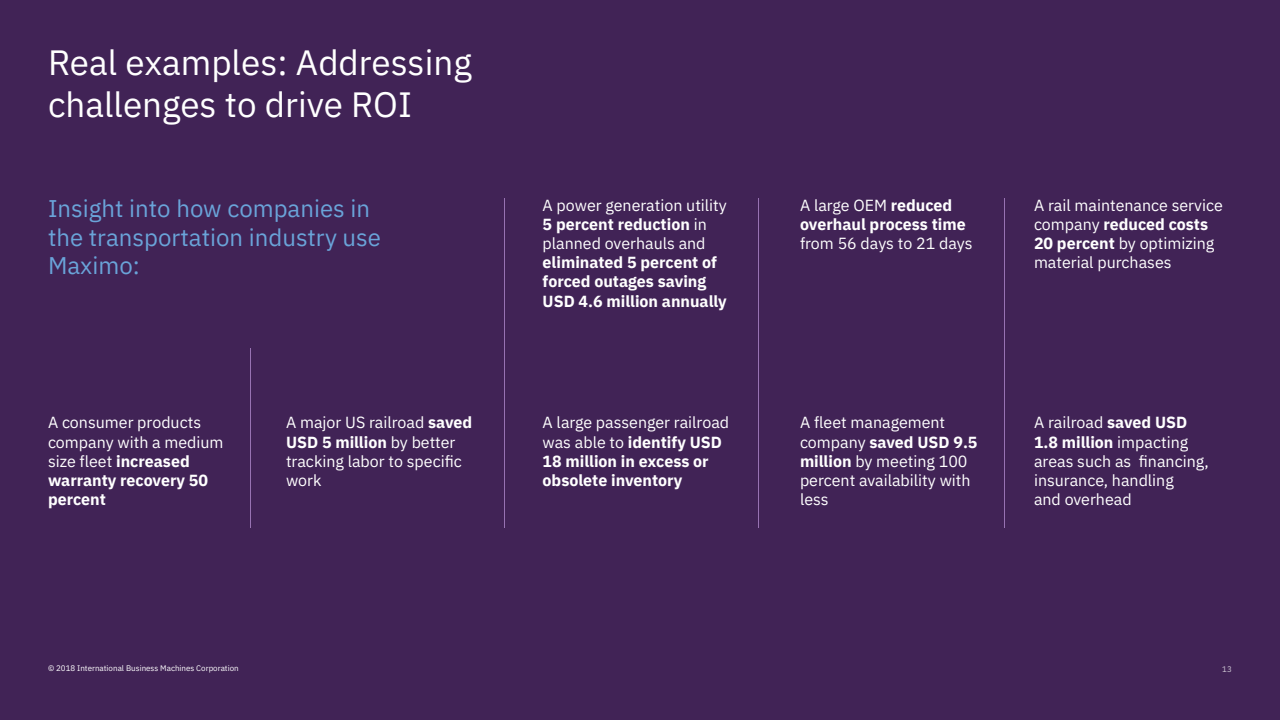
<style>
.page{position:relative;width:1280px;height:720px;background:#412356}
.page>*{position:absolute;margin:0;border:0;box-sizing:border-box;transform-origin:0 0}
.t1{font:35px/42px "IBM Plex Sans";color:#fff}
.t2{font:24px/28.8px "IBM Plex Sans";color:#6aa4d9}
.t3{font:16px/19.2px "IBM Plex Sans";color:#fff}
.t4{font:700 16px/19.2px "IBM Plex Sans";color:#fff}
.t5{font:8px "IBM Plex Sans";color:#fff}
.t6{font:8px "IBM Plex Sans";color:#cfc8d5}
.s1{font-weight:700}
.s2{font-weight:400}
</style>
<div class="page">
<hr style="left:1004px;top:198px;width:1px;height:330px;background:#9772b2">
<hr style="left:758px;top:198px;width:1px;height:330px;background:#9772b2">
<hr style="left:504px;top:198px;width:1px;height:330px;background:#9772b2">
<hr style="left:250px;top:348px;width:1px;height:180px;background:#9772b2">
<h1 class="t1" style="left:48px;top:39px;width:425px">Real examples: Addressing challenges to drive ROI</h1>
<h2 class="t2" style="left:48px;top:192px;width:335px">Insight into how companies in the transportation industry use<br>Maximo:</h2>
<p class="t3" style="left:543px;top:194px;width:186px">A power generation utility<br><span class="s1">5 percent reduction</span> in planned overhauls and</p>
<p class="t4" style="left:543px;top:252px;width:186px">eliminated 5 percent of forced outages saving<br>USD 4.6 million annually</p>
<p class="t3" style="left:48px;top:412px;width:177px">A consumer products company with a medium size fleet <span class="s1">increased warranty recovery 50 percent</span></p>
<p class="t3" style="left:286px;top:412px;width:188px">A major US railroad <span class="s1">saved<br>USD 5 million</span> by better tracking labor to specific work</p>
<p class="t5" style="left:48px;top:662px;width:192px">© 2018 International Business Machines Corporation</p>
<p class="t4" style="left:543px;top:412px;width:188px"><span class="s2">A large passenger railroad was able to</span> identify USD<br>18 million in excess or obsolete inventory</p>
<p class="t4" style="left:800px;top:194px;width:167px"><span class="s2">A large OEM</span> reduced overhaul process time</p>
<p class="t3" style="left:800px;top:232px;width:174px">from 56 days to 21 days</p>
<p class="t3" style="left:1034px;top:194px;width:190px">A rail maintenance service company <span class="s1">reduced costs<br>20 percent</span> by optimizing material purchases</p>
<p class="t3" style="left:800px;top:412px;width:179px">A fleet management company <span class="s1">saved USD 9.5 million</span> by meeting 100 percent availability with less</p>
<p class="t3" style="left:1034px;top:412px;width:176px">A railroad <span class="s1">saved USD<br>1.8 million</span> impacting areas such as financing, insurance, handling<br>and overhead</p>
<p class="t6" style="left:1222px;top:663px;width:11px">13</p>
</div>
